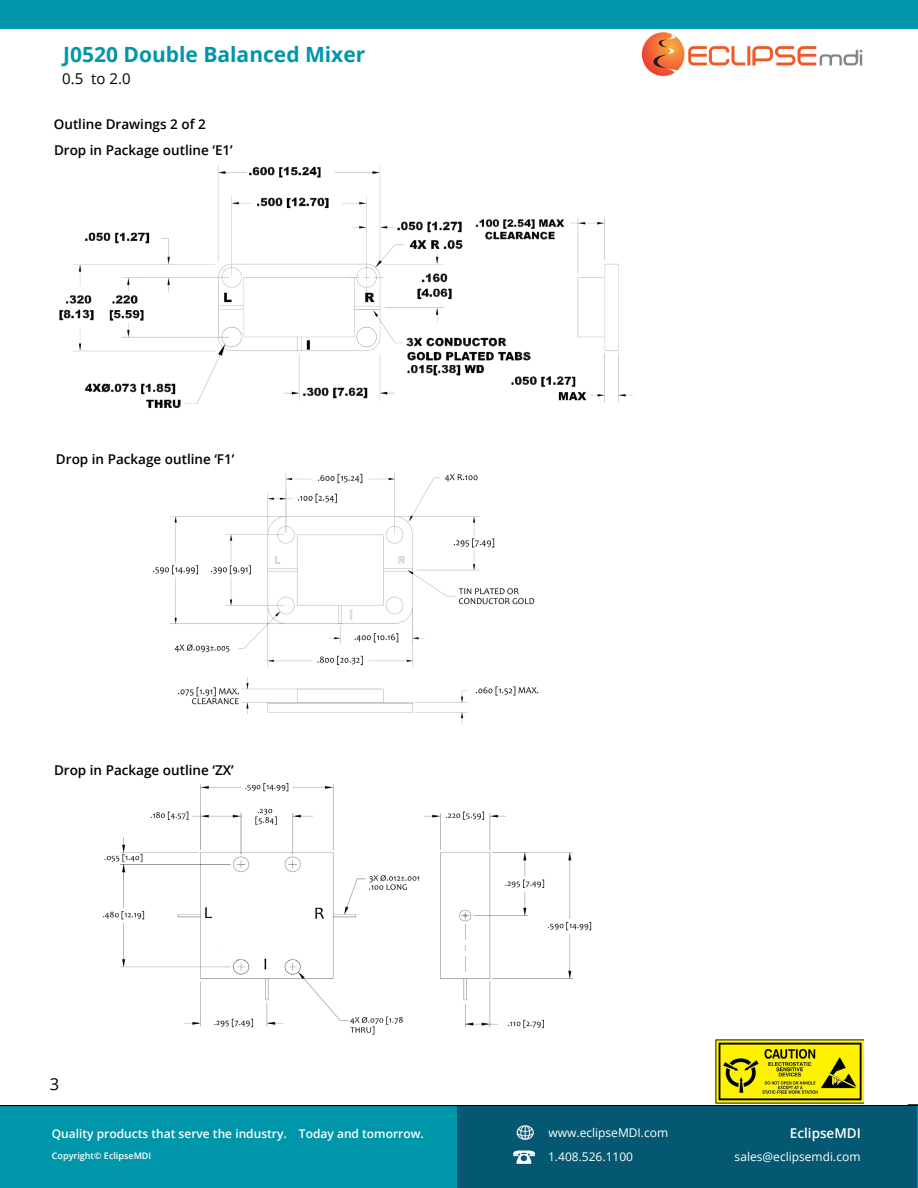
<style>
.page{position:relative;width:918px;height:1188px;background:#fff}
.page>*{position:absolute;margin:0;border:0;box-sizing:border-box;transform-origin:0 0}
.t1{font:700 21px "Open Sans";color:#0096a9}
.t2{font:16.5px "Open Sans";color:#000}
.t3{font:15px "Open Sans";color:#000}
.t4{font:600 13.5px/26px "Open Sans";color:#000}
.t5{font:600 13.5px "Open Sans";color:#fff}
.t6{font:600 12px "Open Sans";color:#fff}
.t7{font:12px "Open Sans";color:#fff}
.t8{font:600 9px "Open Sans";color:#fff}
</style>
<div class="page">
<svg style="left:910px;top:1105px;width:8px;height:83px"></svg>
<img style="left:642px;top:32px;width:221px;height:44px">
<div style="left:0;top:1105px;width:910px;height:83px;background:#0096a9"></div>
<div style="left:458px;top:1106px;width:459px;height:82px;background:#055871"></div>
<img style="left:514px;top:1150px;width:21px;height:14px">
<img style="left:516px;top:1125px;width:18px;height:15px">
<div style="left:0;top:0;width:918px;height:29px;background:#0096a9"></div>
<img style="left:59px;top:165px;width:574px;height:243px">
<img style="left:153px;top:472px;width:386px;height:252px">
<img style="left:102px;top:783px;width:490px;height:252px">
<img style="left:716px;top:1039px;width:147px;height:65px">
<h1 class="t1" style="left:63px;top:39px;width:304px">J0520 Double Balanced Mixer</h1>
<p class="t3" style="left:62px;top:69px;width:70px">0.5 to 2.0</p>
<p class="t4" style="left:54px;top:111px;width:181px">Outline Drawings 2 of 2<br>Drop in Package outline ‘E1’</p>
<p class="t4" style="left:56px;top:446px;width:180px">Drop in Package outline ‘F1’</p>
<p class="t4" style="left:54px;top:757px;width:181px">Drop in Package outline ‘ZX’</p>
<p class="t2" style="left:50px;top:1073px;width:11px">3</p>
<p class="t7" style="left:549px;top:1125px;width:121px">www.eclipseMDI.com</p>
<p class="t5" style="left:790px;top:1124px;width:72px">EclipseMDI</p>
<p class="t7" style="left:548px;top:1149px;width:87px">1.408.526.1100</p>
<p class="t6" style="left:52px;top:1126px;width:374px">Quality products that serve the industry. Today and tomorrow.</p>
<p class="t8" style="left:52px;top:1149px;width:101px">Copyright© EclipseMDI</p>
<p class="t7" style="left:735px;top:1148px;width:127px">sales@eclipsemdi.com</p>
</div>
